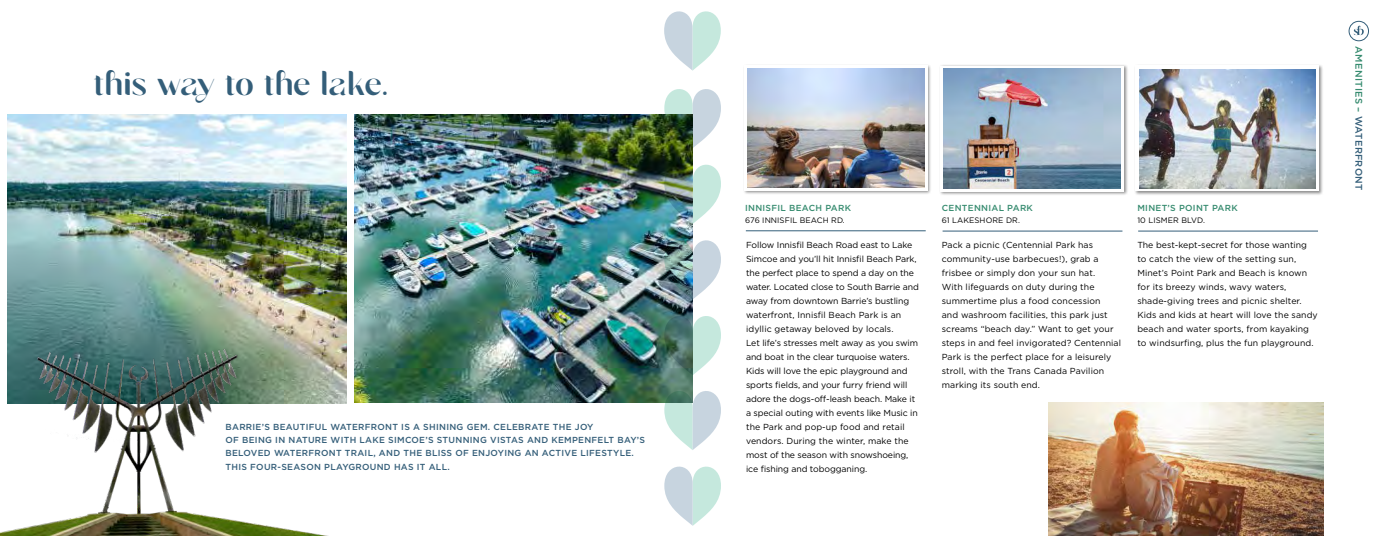
<style>
.page{position:relative;width:1386px;height:536px;background:#fff}
.page>*{position:absolute;margin:0;border:0;box-sizing:border-box;transform-origin:0 0}
.t1{font:37.62px "Monea Alegante";letter-spacing:.01em;color:#345e79}
.t2{font:500 9.62px "Gotham";letter-spacing:.035em;color:#368b6f}
.t3{font:8.75px/14px "Gotham";letter-spacing:.005em;color:#000}
.t4{font:500 8.75px/13.1px "Gotham";letter-spacing:.035em;color:#345e79}
.t5{font:500 8.75px "Gotham";letter-spacing:.035em;color:#368b6f}
.t6{font:7.88px "Gotham";letter-spacing:.01em;color:#000}
.s1{color:#345e79}
</style>
<div class="page">
<img style="left:354px;top:114px;width:306px;height:288px">
<svg style="left:1354px;top:25px;width:10px;height:10px"></svg>
<div style="left:1349px;top:21px;width:20px;height:20px;border:1px solid #345e79;border-radius:50%"></div>
<img style="left:8px;top:114px;width:338px;height:289px">
<img style="left:660px;top:114px;width:34px;height:412px">
<svg style="left:664px;top:11px;width:57px;height:60px"></svg>
<svg style="left:664px;top:89px;width:57px;height:59px"></svg>
<img style="left:664px;top:158px;width:57px;height:66px">
<img style="left:664px;top:234px;width:57px;height:65px">
<svg style="left:664px;top:310px;width:57px;height:65px"></svg>
<svg style="left:664px;top:384px;width:57px;height:66px"></svg>
<svg style="left:664px;top:460px;width:57px;height:65px"></svg>
<div style="left:939px;top:64px;width:189px;height:132px;background:#000;opacity:.44"></div>
<svg style="left:941px;top:66px;width:183px;height:125px"></svg>
<img style="left:944px;top:69px;width:177px;height:120px">
<div style="left:1134px;top:64px;width:189px;height:131px;background:#000;opacity:.44"></div>
<svg style="left:1136px;top:65px;width:183px;height:126px"></svg>
<img style="left:1139px;top:70px;width:177px;height:118px">
<div style="left:743px;top:64px;width:189px;height:131px;background:#000;opacity:.44"></div>
<svg style="left:744px;top:65px;width:183px;height:126px"></svg>
<img style="left:747px;top:69px;width:177px;height:118px">
<img style="left:0;top:315px;width:333px;height:221px">
<hr style="left:1138px;top:231px;width:180px;height:1px;background:#345e79">
<hr style="left:943px;top:231px;width:179px;height:1px;background:#345e79">
<hr style="left:746px;top:230px;width:180px;height:1px;background:#345e79">
<img style="left:1048px;top:402px;width:275px;height:134px">
<h1 class="t1" style="left:93px;top:68px;width:296px">this way to the lake.</h1>
<p class="t4" style="left:226px;top:420px;width:421px">BARRIE’S BEAUTIFUL WATERFRONT IS A SHINING GEM. CELEBRATE THE JOY<br>OF BEING IN NATURE WITH LAKE SIMCOE’S STUNNING VISTAS AND KEMPENFELT BAY’S BELOVED WATERFRONT TRAIL, AND THE BLISS OF ENJOYING AN ACTIVE LIFESTYLE.<br>THIS FOUR-SEASON PLAYGROUND HAS IT ALL.</p>
<p class="t5" style="left:745px;top:202px;width:107px">INNISFIL BEACH PARK</p>
<p class="t6" style="left:745px;top:215px;width:101px">676 INNISFIL BEACH RD.</p>
<p class="t3" style="left:746px;top:237px;width:174px">Follow Innisfil Beach Road east to Lake Simcoe and you’ll hit Innisfil Beach Park, the perfect place to spend a day on the water. Located close to South Barrie and away from downtown Barrie’s bustling waterfront, Innisfil Beach Park is an idyllic getaway beloved by locals.<br>Let life’s stresses melt away as you swim and boat in the clear turquoise waters.<br>Kids will love the epic playground and sports fields, and your furry friend will adore the dogs-off-leash beach. Make it a special outing with events like Music in the Park and pop-up food and retail vendors. During the winter, make the most of the season with snowshoeing, ice fishing and tobogganing.</p>
<p class="t3" style="left:942px;top:237px;width:181px">Pack a picnic (Centennial Park has community-use barbecues!), grab a frisbee or simply don your sun hat.<br>With lifeguards on duty during the summertime plus a food concession<br>and washroom facilities, this park just screams “beach day.” Want to get your steps in and feel invigorated? Centennial Park is the perfect place for a leisurely stroll, with the Trans Canada Pavilion marking its south end.</p>
<p class="t3" style="left:1137px;top:237px;width:182px">The best-kept-secret for those wanting to catch the view of the setting sun, Minet’s Point Park and Beach is known for its breezy winds, wavy waters, shade-giving trees and picnic shelter.<br>Kids and kids at heart will love the sandy beach and water sports, from kayaking to windsurfing, plus the fun playground.</p>
<p class="t5" style="left:942px;top:202px;width:93px">CENTENNIAL PARK</p>
<p class="t6" style="left:942px;top:215px;width:80px">61 LAKESHORE DR.</p>
<p class="t5" style="left:1137px;top:202px;width:102px">MINET’S POINT PARK</p>
<p class="t6" style="left:1137px;top:215px;width:69px">10 LISMER BLVD.</p>
<p class="t2" style="left:1365px;top:46px;width:146px;rotate:90deg">AMENITIES – <span class="s1">WATERFRONT</span></p>
</div>
